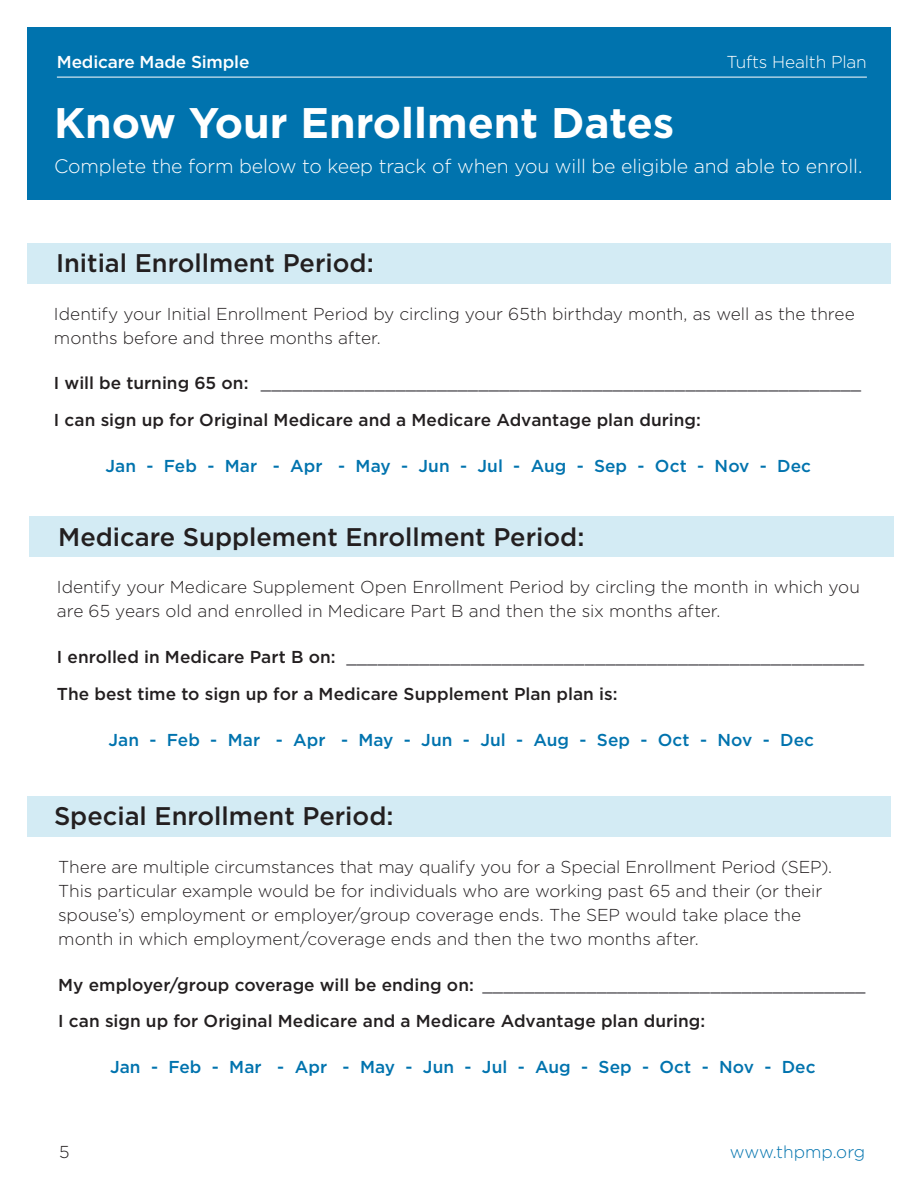
<style>
.page{position:relative;width:918px;height:1188px;background:#fff}
.page>*{position:absolute;margin:0;border:0;box-sizing:border-box;transform-origin:0 0}
.t1{font:700 42.75px "Gotham";color:#fff}
.t2{font:500 25.5px "Gotham";color:#231f20}
.t3{font:300 19.5px "Gotham";letter-spacing:-.005em;color:#fff}
.t4{font:300 17.25px/24px "Gotham";letter-spacing:-.005em;color:#231f20}
.t5{font:500 17.25px/36.9px "Gotham";color:#231f20}
.t6{font:500 17.25px "Gotham";letter-spacing:.005em;color:#0073ae}
.t7{font:500 17.25px "Gotham";letter-spacing:-.01em;color:#fff}
.t8{font:300 17.25px "Gotham";letter-spacing:-.01em;color:#fff}
.t9{font:300 17.25px "Gotham";color:#0073ae}
.s1{color:#717074}
</style>
<div class="page">
<div style="left:27px;top:27px;width:864px;height:173px;background:#0073ae"></div>
<hr style="left:57px;top:77px;width:810px;height:1px;background:#fff">
<div style="left:27px;top:243px;width:864px;height:40px;background:#d3ebf4"></div>
<div style="left:30px;top:517px;width:864px;height:40px;background:#d3ebf4"></div>
<div style="left:27px;top:796px;width:864px;height:40px;background:#d3ebf4"></div>
<p class="t8" style="left:726px;top:51px;width:142px">Tufts Health Plan</p>
<p class="t7" style="left:57px;top:51px;width:194px">Medicare Made Simple</p>
<h1 class="t1" style="left:54px;top:95px;width:622px">Know Your Enrollment Dates</h1>
<p class="t3" style="left:54px;top:154px;width:810px">Complete the form below to keep track of when you will be eligible and able to enroll.</p>
<h2 class="t2" style="left:56px;top:246px;width:319px">Initial Enrollment Period:</h2>
<p class="t4" style="left:54px;top:301px;width:802px">Identify your Initial Enrollment Period by circling your 65th birthday month, as well as the three months before and three months after.</p>
<p class="t5" style="left:54px;top:364px;width:809px">I will be turning 65 on: <span class="s1">__________________________________________________________<br></span>I can sign up for Original Medicare and a Medicare Advantage plan during:</p>
<p class="t6" style="left:106px;top:454px;width:707px">Jan - Feb - Mar - Apr - May - Jun - Jul - Aug - Sep - Oct - Nov - Dec</p>
<h2 class="t2" style="left:58px;top:520px;width:528px">Medicare Supplement Enrollment Period:</h2>
<p class="t4" style="left:57px;top:575px;width:805px">Identify your Medicare Supplement Open Enrollment Period by circling the month in which you are 65 years old and enrolled in Medicare Part B and then the six months after.</p>
<p class="t5" style="left:57px;top:638px;width:809px">I enrolled in Medicare Part B on: <span class="s1">__________________________________________________<br></span>The best time to sign up for a Medicare Supplement Plan plan is:</p>
<p class="t6" style="left:108px;top:728px;width:707px">Jan - Feb - Mar - Apr - May - Jun - Jul - Aug - Sep - Oct - Nov - Dec</p>
<h2 class="t2" style="left:54px;top:799px;width:341px">Special Enrollment Period:</h2>
<p class="t4" style="left:58px;top:854px;width:775px">There are multiple circumstances that may qualify you for a Special Enrollment Period (SEP).<br>This particular example would be for individuals who are working past 65 and their (or their spouse’s) employment or employer/group coverage ends. The SEP would take place the month in which employment/coverage ends and then the two months after.</p>
<p class="t5" style="left:58px;top:966px;width:809px">My employer/group coverage will be ending on: <span class="s1">_____________________________________<br></span>I can sign up for Original Medicare and a Medicare Advantage plan during:</p>
<p class="t6" style="left:110px;top:1056px;width:707px">Jan - Feb - Mar - Apr - May - Jun - Jul - Aug - Sep - Oct - Nov - Dec</p>
<p class="t4" style="left:59px;top:1139px;width:12px">5</p>
<p class="t9" style="left:730px;top:1141px;width:137px">www.thpmp.org</p>
</div>
